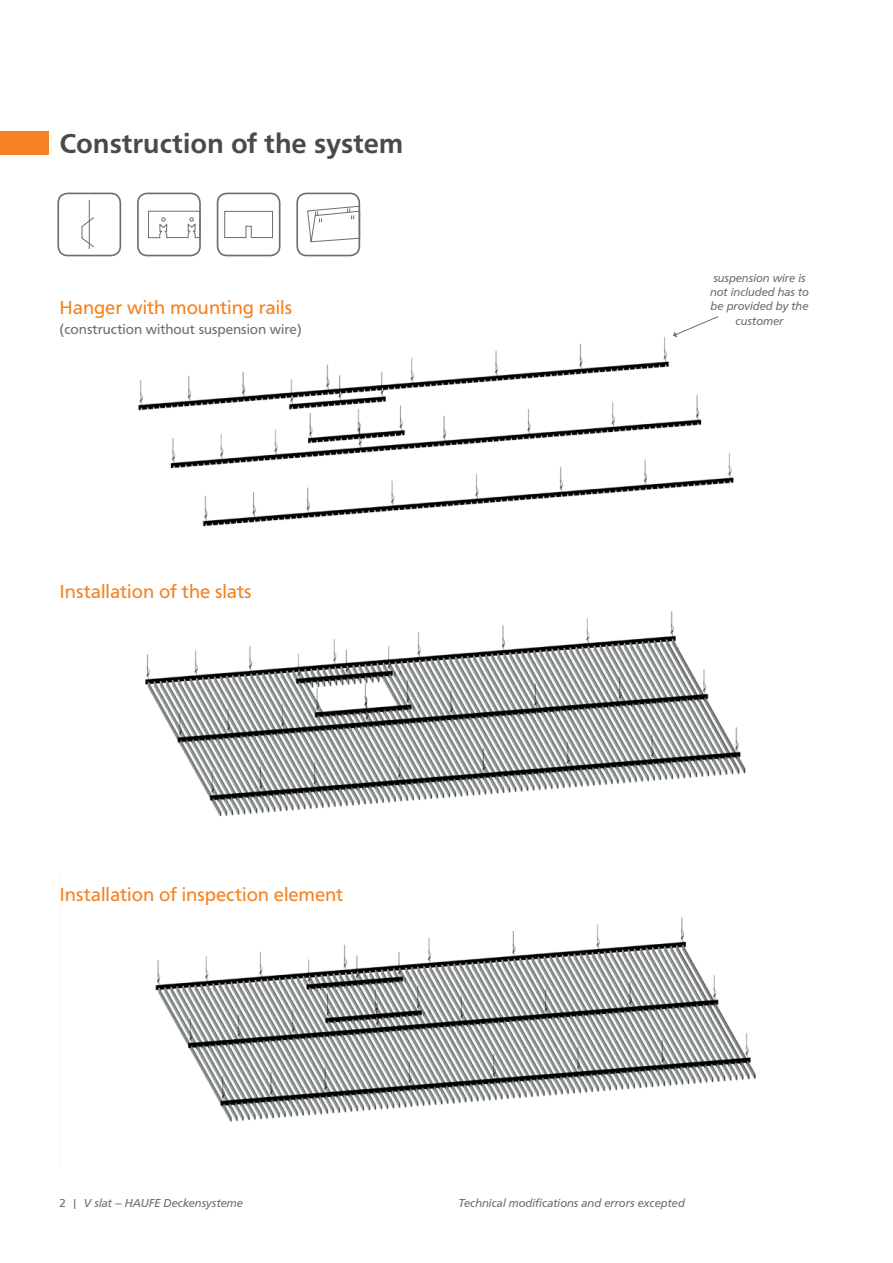
<style>
.page{position:relative;width:893px;height:1263px;background:#fff}
.page>*{position:absolute;margin:0;border:0;box-sizing:border-box;transform-origin:0 0}
.t1{font:700 28.5px "Carto Gothic Std";color:#4a4a4d}
.t2{font:19.5px "Carto Gothic Std";color:#f58220}
.t3{font:14.25px "Carto Gothic Std";color:#6d6e71}
.t4{font:italic 12px/14.4px "Carto Gothic Std";color:#6d6e71;text-align:center}
.s1{font-style:normal}
</style>
<div class="page">
<div style="left:296px;top:193px;width:64px;height:63px;border:2px solid #6d6e71;border-radius:9px"></div>
<svg style="left:307px;top:205px;width:53px;height:38px"></svg>
<div style="left:57px;top:193px;width:64px;height:63px;border:2px solid #6d6e71;border-radius:9px"></div>
<svg style="left:81px;top:216px;width:13px;height:32px"></svg>
<hr style="left:89px;top:200px;width:1px;height:49px;background:#6d6e71">
<div style="left:137px;top:193px;width:64px;height:63px;border:2px solid #6d6e71;border-radius:9px"></div>
<svg style="left:148px;top:210px;width:53px;height:29px"></svg>
<div style="left:217px;top:193px;width:63px;height:63px;border:2px solid #6d6e71;border-radius:9px"></div>
<svg style="left:224px;top:210px;width:49px;height:28px"></svg>
<div style="left:245px;top:226px;width:7px;height:12px;background:#fff;border:1px solid #6d6e71"></div>
<img style="left:155px;top:917px;width:601px;height:205px">
<img style="left:145px;top:611px;width:601px;height:206px">
<img style="left:138px;top:336px;width:596px;height:191px">
<div style="left:0;top:131px;width:49px;height:24px;background:#f58220"></div>
<svg style="left:673px;top:316px;width:46px;height:22px"></svg>
<h1 class="t1" style="left:60px;top:127px;width:345px">Construction of the system</h1>
<h2 class="t2" style="left:60px;top:296px;width:234px">Hanger with mounting rails</h2>
<p class="t3" style="left:60px;top:321px;width:244px">(construction without suspension wire)</p>
<h2 class="t2" style="left:60px;top:580px;width:194px">Installation of the slats</h2>
<h2 class="t2" style="left:60px;top:884px;width:285px">Installation of inspection element</h2>
<p class="t4" style="left:710px;top:270px;width:101px">suspension wire is not included has to be provided by the customer</p>
<p class="t4" style="left:60px;top:1196px;width:185px"><span class="s1">2 |</span> V slat – HAUFE Deckensysteme</p>
<p class="t4" style="left:459px;top:1196px;width:228px">Technical modifications and errors excepted</p>
</div>
